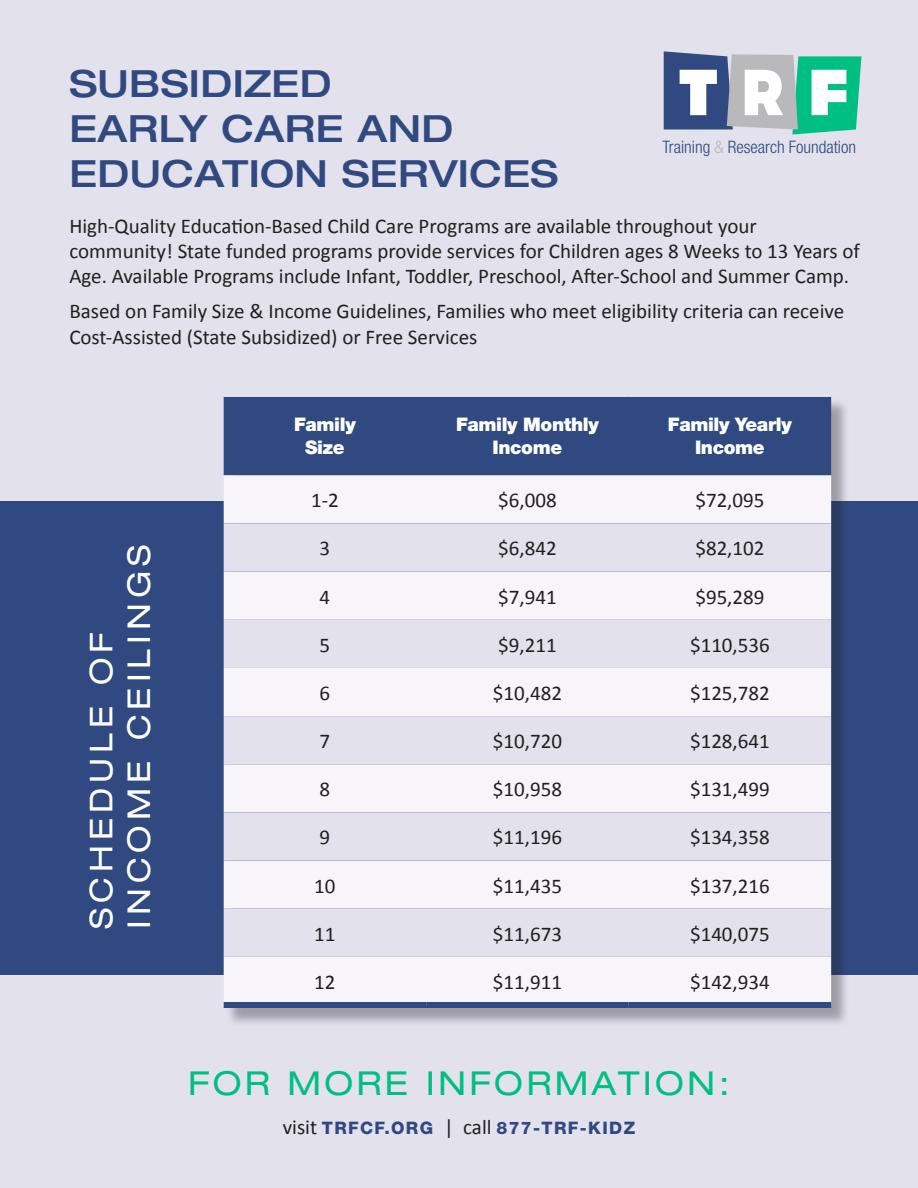
<style>
.page{position:relative;width:918px;height:1188px;background:#e2e1ec}
.page>*{position:absolute;margin:0;border:0;box-sizing:border-box;transform-origin:0 0}
.t1{font:500 expanded 37.5px/45px "Helvetica Neue LT Std";letter-spacing:.01em;color:#304a81}
.t2{font:expanded 33px "Helvetica Neue LT Std";letter-spacing:.1em;color:#00bf83}
.t3{font:expanded 31.5px/37.8px "Helvetica Neue LT Std";letter-spacing:.16em;color:#fff}
.t4{font:21px/25.2px "Calibri";color:#231f20}
.Header_Cell{font:900 18.75px/22.5px "Helvetica Neue LT Std";letter-spacing:-.02em;color:#fff;text-align:center}
.t5{font:800 17.25px "Helvetica Neue LT Std";letter-spacing:.08em;color:#304a81}
.t6{font:300 condensed 17.25px "Helvetica Neue LT Std";color:#304a81}
.s1{color:#b9b8ba}
.s2{font-family:"Calibri";font-weight:400;font-size:21px;color:#231f20}
</style>
<div class="page">
<div style="left:0;top:502px;width:918px;height:473px;background:#304a81"></div>
<div style="left:226px;top:398px;width:624px;height:629px;background:#231f20;opacity:.35"></div>
<div style="left:224px;top:397px;width:607px;height:78px;background:#304a81"></div>
<div style="left:224px;top:475px;width:607px;height:527px;background:#f7f5f9"></div>
<svg style="left:224px;top:524px;width:607px;height:433px;background:#eae9f1"></svg>
<div style="left:224px;top:1002px;width:202px;height:6px;background:#304a81"></div>
<div style="left:426px;top:1002px;width:203px;height:6px;background:#304a81"></div>
<div style="left:629px;top:1002px;width:202px;height:6px;background:#304a81"></div>
<hr style="left:224px;top:396px;width:202px;height:1px;background:#fff">
<hr style="left:426px;top:396px;width:203px;height:1px;background:#fff">
<hr style="left:629px;top:396px;width:202px;height:1px;background:#fff">
<svg style="left:664px;top:51px;width:197px;height:84px;background:#87b4b6"></svg>
<p class="t1" style="left:69px;top:61px;width:491px">SUBSIDIZED<br>EARLY CARE AND<br>EDUCATION SERVICES</p>
<p class="t4" style="left:69px;top:212px;width:792px">High-Quality Education-Based Child Care Programs are available throughout your community! State funded programs provide services for Children ages 8 Weeks to 13 Years of<br>Age. Available Programs include Infant, Toddler, Preschool, After-School and Summer Camp.</p>
<p class="t4" style="left:69px;top:298px;width:776px">Based on Family Size &amp; Income Guidelines, Families who meet eligibility criteria can receive<br>Cost-Assisted (State Subsidized) or Free Services</p>
<p class="t6" style="left:663px;top:137px;width:195px">Training <span class="s1">&amp;</span> Research Foundation</p>
<p class="t3" style="left:82px;top:929px;width:386px;rotate:-90deg">SCHEDULE OF<br>INCOME CEILINGS</p>
<p class="Header_Cell" style="left:294px;top:413px;width:63px">Family<br>Size</p>
<p class="Header_Cell" style="left:456px;top:413px;width:144px">Family Monthly<br>Income</p>
<p class="Header_Cell" style="left:668px;top:413px;width:126px">Family Yearly<br>Income</p>
<p class="t4" style="left:311px;top:487px;width:29px">1-2</p>
<p class="t4" style="left:498px;top:487px;width:60px">$6,008</p>
<p class="t4" style="left:695px;top:487px;width:71px">$72,095</p>
<p class="t4" style="left:320px;top:535px;width:12px">3</p>
<p class="t4" style="left:498px;top:535px;width:60px">$6,842</p>
<p class="t4" style="left:695px;top:535px;width:71px">$82,102</p>
<p class="t4" style="left:320px;top:583px;width:12px">4</p>
<p class="t4" style="left:498px;top:583px;width:60px">$7,941</p>
<p class="t4" style="left:695px;top:583px;width:71px">$95,289</p>
<p class="t4" style="left:320px;top:631px;width:12px">5</p>
<p class="t4" style="left:498px;top:631px;width:60px">$9,211</p>
<p class="t4" style="left:690px;top:631px;width:81px">$110,536</p>
<p class="t4" style="left:320px;top:679px;width:12px">6</p>
<p class="t4" style="left:493px;top:679px;width:71px">$10,482</p>
<p class="t4" style="left:690px;top:679px;width:81px">$125,782</p>
<p class="t4" style="left:320px;top:728px;width:12px">7</p>
<p class="t4" style="left:493px;top:728px;width:71px">$10,720</p>
<p class="t4" style="left:690px;top:728px;width:81px">$128,641</p>
<p class="t4" style="left:320px;top:776px;width:12px">8</p>
<p class="t4" style="left:493px;top:776px;width:71px">$10,958</p>
<p class="t4" style="left:690px;top:776px;width:81px">$131,499</p>
<p class="t4" style="left:320px;top:824px;width:12px">9</p>
<p class="t4" style="left:493px;top:824px;width:71px">$11,196</p>
<p class="t4" style="left:690px;top:824px;width:81px">$134,358</p>
<p class="t4" style="left:314px;top:872px;width:23px">10</p>
<p class="t4" style="left:493px;top:872px;width:71px">$11,435</p>
<p class="t4" style="left:690px;top:872px;width:81px">$137,216</p>
<p class="t4" style="left:314px;top:920px;width:23px">11</p>
<p class="t4" style="left:493px;top:920px;width:71px">$11,673</p>
<p class="t4" style="left:690px;top:920px;width:81px">$140,075</p>
<p class="t4" style="left:314px;top:968px;width:23px">12</p>
<p class="t4" style="left:493px;top:968px;width:71px">$11,911</p>
<p class="t4" style="left:690px;top:968px;width:81px">$142,934</p>
<p class="t2" style="left:188px;top:1063px;width:543px">FOR MORE INFORMATION:</p>
<p class="t5" style="left:283px;top:1117px;width:354px"><span class="s2">visit</span> TRFCF.ORG <span class="s2">| call</span> 877-TRF-KIDZ</p>
</div>
